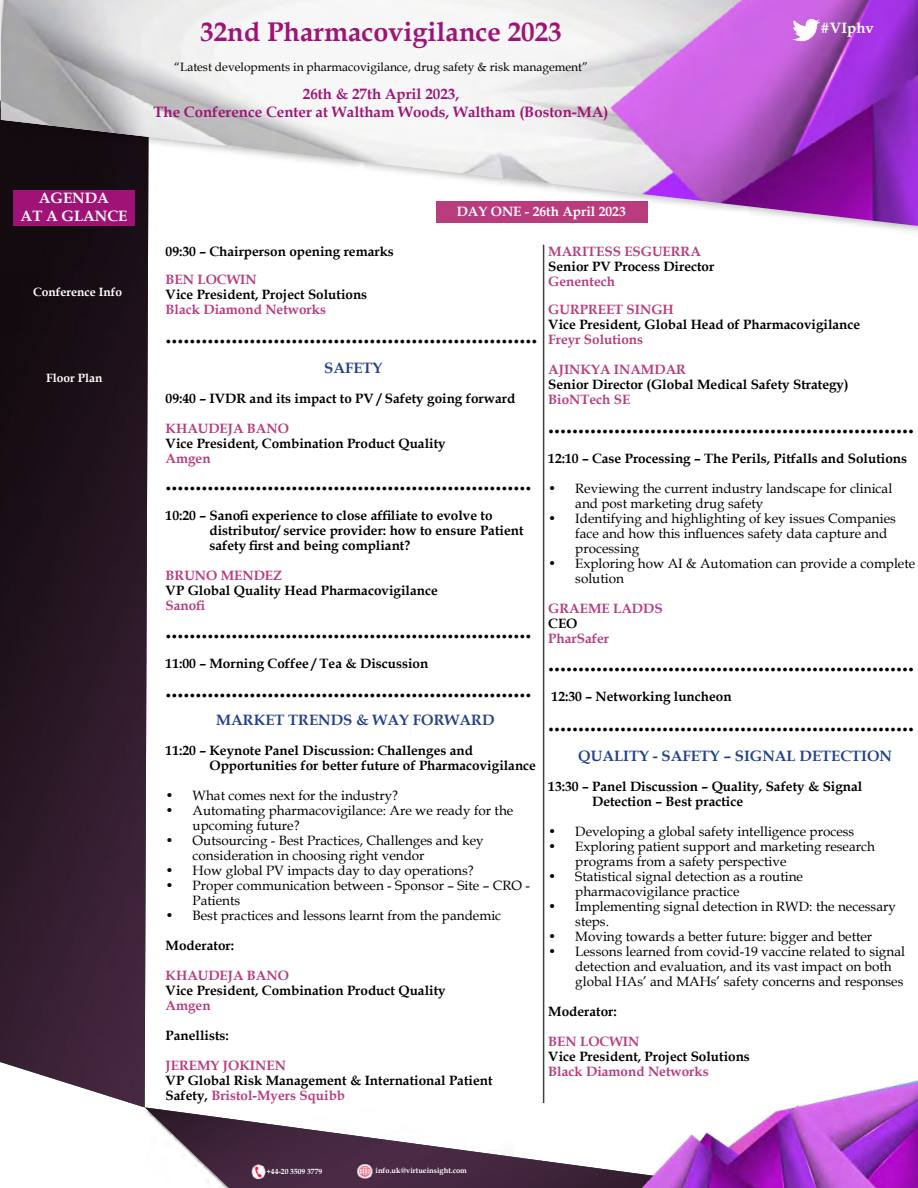
<style>
.page{position:relative;width:918px;height:1188px;background:#fff}
.page>*{position:absolute;margin:0;border:0;box-sizing:border-box;transform-origin:0 0}
.t1{font:700 27px "Book Antiqua";color:#9f1377}
.t2{font:700 24px "Book Antiqua";color:#000}
.t3{font:700 15px/18px "Book Antiqua";color:#9f1377;text-align:center}
.t4{font:700 15px "Book Antiqua";color:#24428e}
.t5{font:700 15px/18px "Book Antiqua";color:#fff;text-align:center}
.t6{font:13.5px/15px "Book Antiqua";color:#000}
.t7{font:700 13.5px/15px "Book Antiqua";color:#000}
.t8{font:700 13.5px/28.5px "Book Antiqua";color:#b93c7e}
.t9{font:700 13.5px "Book Antiqua";color:#fff}
.t10{font:12px "Book Antiqua";color:#000}
.t11{font:700 12px "Book Antiqua";color:#fff}
.t12{font:700 7.5px "Book Antiqua";color:#fff}
.s1{color:#b93c7e}
</style>
<div class="page">
<img style="left:0;top:236px;width:149px;height:871px">
<img style="left:145px;top:1107px;width:496px;height:81px">
<img style="left:641px;top:1080px;width:277px;height:108px">
<img style="left:357px;top:1163px;width:16px;height:16px">
<img style="left:251px;top:1164px;width:15px;height:16px">
<div style="left:0;top:0;width:918px;height:236px;background:#000;opacity:.3"></div>
<img style="left:1px;top:0;width:911px;height:226px">
<hr style="left:543px;top:245px;width:1px;height:858px;background:#414042">
<div style="left:912px;top:0;width:6px;height:237px;background:#000;opacity:.3"></div>
<img style="left:792px;top:16px;width:27px;height:27px">
<h1 class="t1" style="left:200px;top:14px;width:363px">32nd Pharmacovigilance 2023</h1>
<p class="t10" style="left:174px;top:59px;width:416px">“Latest developments in pharmacovigilance, drug safety &amp; risk management”</p>
<p class="t3" style="left:154px;top:85px;width:456px">26th &amp; 27th April 2023,<br>The Conference Center at Waltham Woods, Waltham (Boston-MA)</p>
<p class="t5" style="left:821px;top:19px;width:55px">#VIphv</p>
<p class="t5" style="left:21px;top:189px;width:108px">AGENDA<br>AT A GLANCE</p>
<p class="t11" style="left:33px;top:283px;width:91px">Conference Info</p>
<p class="t11" style="left:46px;top:370px;width:58px">Floor Plan</p>
<p class="t9" style="left:457px;top:202px;width:171px">DAY ONE - 26th April 2023</p>
<p class="t7" style="left:166px;top:244px;width:230px">09:30 – Chairperson opening remarks</p>
<p class="t8" style="left:166px;top:266px;width:93px">BEN LOCWIN</p>
<p class="t7" style="left:166px;top:287px;width:203px">Vice President, Project Solutions</p>
<p class="t8" style="left:166px;top:296px;width:162px">Black Diamond Networks</p>
<h2 class="t2" style="left:166px;top:318px;width:373px">..............................................................</h2>
<p class="t4" style="left:324px;top:358px;width:60px">SAFETY</p>
<p class="t7" style="left:166px;top:391px;width:351px">09:40 – IVDR and its impact to PV / Safety going forward</p>
<p class="t8" style="left:166px;top:414px;width:125px">KHAUDEJA BANO</p>
<p class="t7" style="left:166px;top:436px;width:282px">Vice President, Combination Product Quality</p>
<p class="t8" style="left:166px;top:444px;width:47px">Amgen</p>
<h2 class="t2" style="left:166px;top:465px;width:367px">.............................................................</h2>
<p class="t7" style="left:209px;top:508px;width:316px;text-indent:-44px">10:20 – Sanofi experience to close affiliate to evolve to distributor/ service provider: how to ensure Patient safety first and being compliant?</p>
<p class="t8" style="left:166px;top:561px;width:118px">BRUNO MENDEZ</p>
<p class="t7" style="left:166px;top:583px;width:274px">VP Global Quality Head Pharmacovigilance</p>
<p class="t8" style="left:166px;top:591px;width:41px">Sanofi</p>
<h2 class="t2" style="left:166px;top:614px;width:367px">.............................................................</h2>
<p class="t7" style="left:166px;top:656px;width:264px">11:00 – Morning Coffee / Tea &amp; Discussion</p>
<h2 class="t2" style="left:166px;top:672px;width:367px">.............................................................</h2>
<p class="t4" style="left:216px;top:710px;width:280px">MARKET TRENDS &amp; WAY FORWARD</p>
<p class="t7" style="left:209px;top:743px;width:328px;text-indent:-44px">11:20 – Keynote Panel Discussion: Challenges and<br>Opportunities for better future of Pharmacovigilance</p>
<p class="t6" style="left:166px;top:788px;width:234px">• What comes next for the industry?</p>
<p class="t6" style="left:193px;top:803px;width:322px;text-indent:-27px">• Automating pharmacovigilance: Are we ready for the upcoming future?</p>
<p class="t6" style="left:193px;top:833px;width:293px;text-indent:-27px">• Outsourcing - Best Practices, Challenges and key consideration in choosing right vendor</p>
<p class="t6" style="left:166px;top:863px;width:310px">• How global PV impacts day to day operations?</p>
<p class="t6" style="left:193px;top:878px;width:339px;text-indent:-27px">• Proper communication between - Sponsor – Site – CRO -<br>Patients</p>
<p class="t6" style="left:166px;top:908px;width:337px">• Best practices and lessons learnt from the pandemic</p>
<p class="t7" style="left:166px;top:938px;width:70px">Moderator:</p>
<p class="t8" style="left:166px;top:962px;width:125px">KHAUDEJA BANO</p>
<p class="t7" style="left:166px;top:983px;width:282px">Vice President, Combination Product Quality</p>
<p class="t8" style="left:166px;top:992px;width:47px">Amgen</p>
<p class="t7" style="left:166px;top:1028px;width:65px">Panellists:</p>
<p class="t8" style="left:166px;top:1052px;width:122px">JEREMY JOKINEN</p>
<p class="t7" style="left:166px;top:1073px;width:328px">VP Global Risk Management &amp; International Patient<br>Safety, <span class="s1">Bristol-Myers Squibb</span></p>
<p class="t8" style="left:548px;top:237px;width:154px">MARITESS ESGUERRA</p>
<p class="t7" style="left:548px;top:259px;width:168px">Senior PV Process Director</p>
<p class="t8" style="left:548px;top:267px;width:127px">Genentech<br>GURPREET SINGH</p>
<p class="t7" style="left:548px;top:317px;width:313px">Vice President, Global Head of Pharmacovigilance</p>
<p class="t8" style="left:548px;top:326px;width:96px">Freyr Solutions</p>
<p class="t8" style="left:548px;top:356px;width:139px">AJINKYA INAMDAR</p>
<p class="t7" style="left:548px;top:377px;width:302px">Senior Director (Global Medical Safety Strategy)</p>
<p class="t8" style="left:548px;top:386px;width:84px">BioNTech SE</p>
<h2 class="t2" style="left:548px;top:408px;width:368px">.............................................................</h2>
<p class="t7" style="left:548px;top:451px;width:360px">12:10 – Case Processing – The Perils, Pitfalls and Solutions</p>
<p class="t6" style="left:575px;top:481px;width:319px;text-indent:-27px">• Reviewing the current industry landscape for clinical and post marketing drug safety</p>
<p class="t6" style="left:575px;top:511px;width:322px;text-indent:-27px">• Identifying and highlighting of key issues Companies face and how this influences safety data capture and processing</p>
<p class="t6" style="left:575px;top:556px;width:342px;text-indent:-27px">• Exploring how AI &amp; Automation can provide a complete solution</p>
<p class="t8" style="left:548px;top:594px;width:116px">GRAEME LADDS</p>
<p class="t7" style="left:548px;top:616px;width:31px">CEO</p>
<p class="t8" style="left:548px;top:624px;width:62px">PharSafer</p>
<h2 class="t2" style="left:548px;top:647px;width:368px">.............................................................</h2>
<p class="t7" style="left:552px;top:689px;width:181px">12:30 – Networking luncheon</p>
<h2 class="t2" style="left:548px;top:707px;width:368px">.............................................................</h2>
<p class="t4" style="left:578px;top:746px;width:315px">QUALITY - SAFETY – SIGNAL DETECTION</p>
<p class="t7" style="left:592px;top:779px;width:272px;text-indent:-44px">13:30 – Panel Discussion – Quality, Safety &amp; Signal<br>Detection – Best practice</p>
<p class="t6" style="left:548px;top:824px;width:308px">• Developing a global safety intelligence process</p>
<p class="t6" style="left:575px;top:839px;width:301px;text-indent:-27px">• Exploring patient support and marketing research programs from a safety perspective</p>
<p class="t6" style="left:575px;top:869px;width:229px;text-indent:-27px">• Statistical signal detection as a routine pharmacovigilance practice</p>
<p class="t6" style="left:575px;top:899px;width:322px;text-indent:-27px">• Implementing signal detection in RWD: the necessary steps.</p>
<p class="t6" style="left:548px;top:929px;width:326px">• Moving towards a better future: bigger and better</p>
<p class="t6" style="left:575px;top:944px;width:331px;text-indent:-27px">• Lessons learned from covid-19 vaccine related to signal detection and evaluation, and its vast impact on both global HAs’ and MAHs’ safety concerns and responses</p>
<p class="t7" style="left:548px;top:1004px;width:70px">Moderator:</p>
<p class="t8" style="left:548px;top:1028px;width:93px">BEN LOCWIN</p>
<p class="t7" style="left:548px;top:1049px;width:203px">Vice President, Project Solutions</p>
<p class="t8" style="left:548px;top:1058px;width:162px">Black Diamond Networks</p>
<p class="t12" style="left:266px;top:1167px;width:57px">+44-20 3509 3779</p>
<p class="t12" style="left:376px;top:1165px;width:93px">info.uk@virtueinsight.com</p>
</div>
